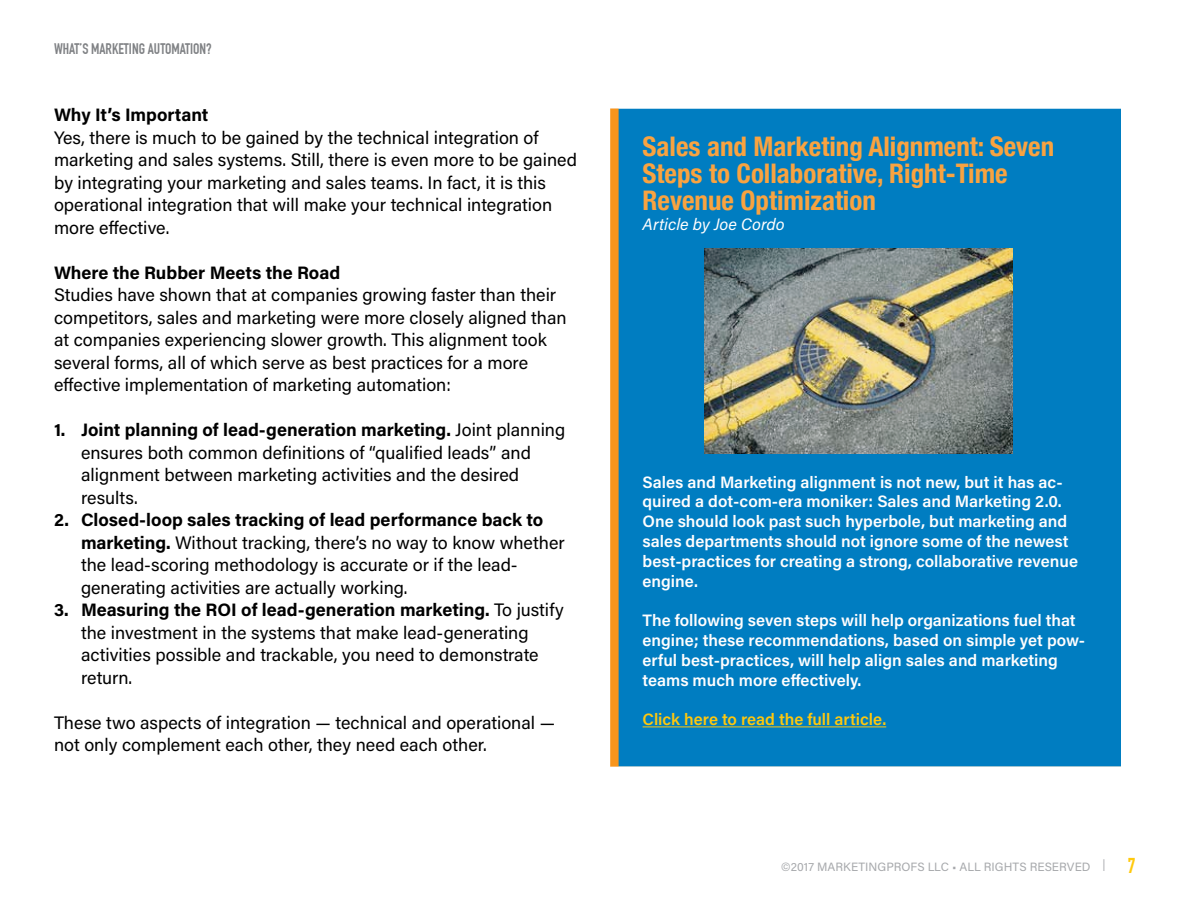
<style>
.page{position:relative;width:1188px;height:918px;background:#fff}
.page>*{position:absolute;margin:0;border:0;box-sizing:border-box;transform-origin:0 0}
.t1{font:700 condensed 27px/27px "Helvetica Neue";color:#faa441}
.t2{font:18px/22.5px "Acumin Pro";color:#000}
.t3{font:700 18px "Acumin Pro";letter-spacing:-.005em;color:#000}
.t4{font:600 16.5px/19.8px "Acumin Pro";color:#fff}
.t5{font:600 16.5px "Acumin Pro";color:#ffc90d}
.t6{font:italic 16.5px "Acumin Pro";color:#fff}
.t7{font:15px "DIN Engschrift Std";color:#808285}
.t8{font:12px "Acumin Pro";color:#a7a9ac}
.s1{font-weight:700}
.s2{font-weight:200;font-size:16.8px}
.s3{font-family:"DIN Engschrift Std";font-size:21px;color:#ffc90d}
</style>
<div class="page">
<svg style="left:610px;top:108px;width:511px;height:659px;background:#2181b0"></svg>
<p class="t7" style="left:54px;top:40px;width:159px">WHAT’S MARKETING AUTOMATION?</p>
<p class="t3" style="left:54px;top:102px;width:156px">Why It’s Important</p>
<p class="t2" style="left:54px;top:125px;width:525px">Yes, there is much to be gained by the technical integration of marketing and sales systems. Still, there is even more to be gained by integrating your marketing and sales teams. In fact, it is this operational integration that will make your technical integration more effective.</p>
<p class="t3" style="left:54px;top:260px;width:288px">Where the Rubber Meets the Road</p>
<p class="t2" style="left:54px;top:283px;width:514px">Studies have shown that at companies growing faster than their competitors, sales and marketing were more closely aligned than at companies experiencing slower growth. This alignment took several forms, all of which serve as best practices for a more effective implementation of marketing automation:</p>
<p class="t2" style="left:81px;top:418px;width:486px;text-indent:-27px"><span class="s1">1. Joint planning of lead-generation marketing.</span> Joint planning ensures both common definitions of “qualified leads” and alignment between marketing activities and the desired results.</p>
<p class="t2" style="left:81px;top:508px;width:485px;text-indent:-27px"><span class="s1">2. Closed-loop sales tracking of lead performance back to marketing.</span> Without tracking, there’s no way to know whether the lead-scoring methodology is accurate or if the lead&shy;generating activities are actually working.</p>
<p class="t2" style="left:81px;top:598px;width:484px;text-indent:-27px"><span class="s1">3. Measuring the ROI of lead-generation marketing.</span> To justify the investment in the systems that make lead-generating activities possible and trackable, you need to demonstrate return.</p>
<p class="t2" style="left:54px;top:710px;width:503px">These two aspects of integration — technical and operational — not only complement each other, they need each other.</p>
<h1 class="t1" style="left:643px;top:131px;width:413px">Sales and Marketing Alignment: Seven<br>Steps to Collaborative, Right-Time<br>Revenue Optimization</h1>
<p class="t6" style="left:643px;top:213px;width:144px">Article by Joe Cordo</p>
<p class="t4" style="left:643px;top:471px;width:437px">Sales and Marketing alignment is not new, but it has ac&shy;quired a dot-com-era moniker: Sales and Marketing 2.0.<br>One should look past such hyperbole, but marketing and sales departments should not ignore some of the newest best-practices for creating a strong, collaborative revenue engine.</p>
<p class="t4" style="left:643px;top:610px;width:444px">The following seven steps will help organizations fuel that engine; these recommendations, based on simple yet pow&shy;erful best-practices, will help align sales and marketing teams much more effectively.</p>
<p class="t5" style="left:643px;top:708px;width:245px">Click here to read the full article.</p>
<p class="t8" style="left:781px;top:858px;width:356px">©2017 MARKETINGPROFS LLC • ALL RIGHTS RESERVED <span class="s2">I</span> <span class="s3">7</span></p>
</div>
